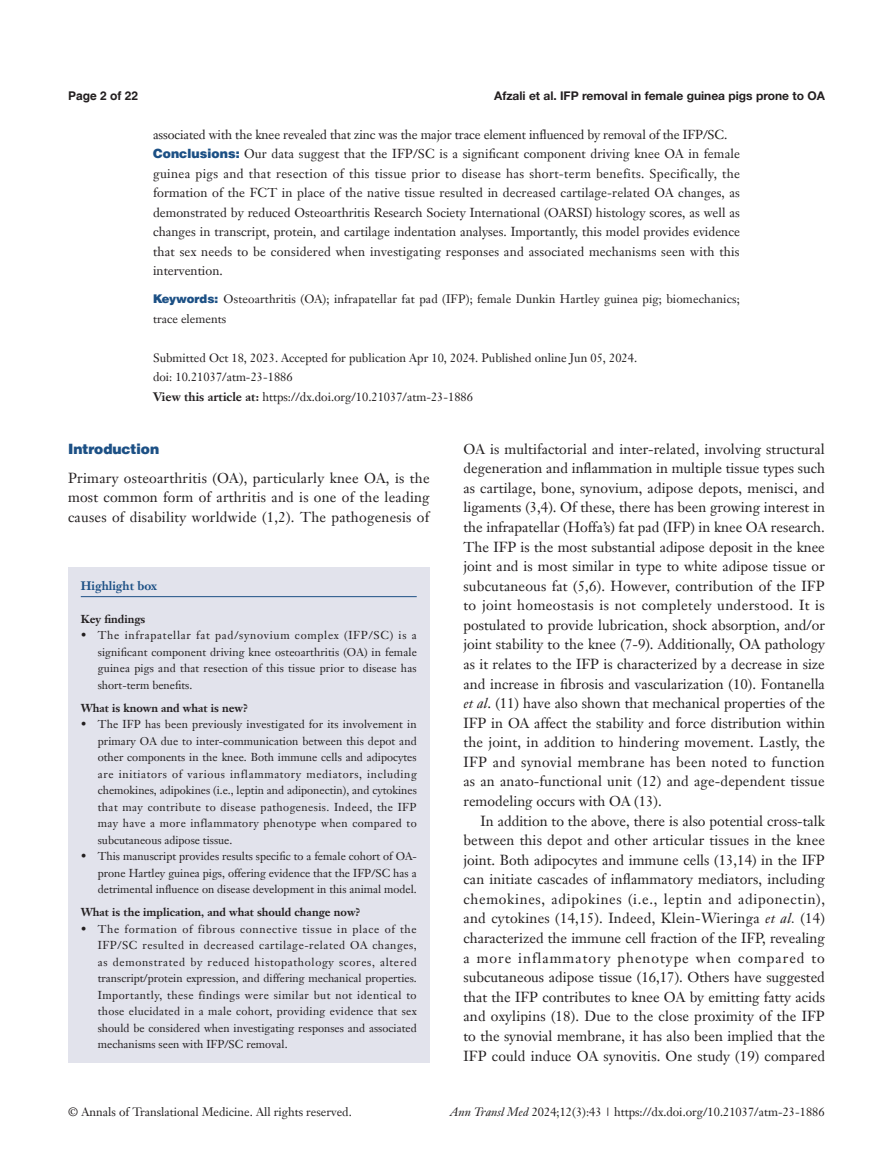
<style>
.page{position:relative;width:893px;height:1170px;background:#fff}
.page>*{position:absolute;margin:0;border:0;box-sizing:border-box;transform-origin:0 0}
.t1{font:14.25px/19.5px "Janson Text LT";letter-spacing:.01em;color:#231f20;text-align:justify}
.t2{font:900 14.25px "Helvetica";color:#1c5085}
.t3{font:12.75px/19.5px "Janson Text LT";letter-spacing:.005em;color:#231f20}
.t4{font:12px/19.5px "Janson Text LT";color:#231f20}
.t5{font:700 12px "Helvetica Neue LT Pro";color:#231f20}
.t6{font:700 12px "Janson Text LT";color:#1c5085}
.t7{font:700 12px "Helvetica";color:#231f20}
.t8{font:11.25px/16.5px "Janson Text LT";color:#231f20;text-align:justify}
.t9{font:700 11.25px "Janson Text LT";color:#231f20}
.s1{font-family:"Helvetica AME";color:#1c5085}
.s2{font-weight:700}
.s3{font-style:italic}
</style>
<div class="page">
<div style="left:68px;top:567px;width:361px;height:495px;background:#e2e3ec"></div>
<hr style="left:81px;top:596px;width:336px;height:1px;background:#1c5085">
<p class="t7" style="left:68px;top:88px;width:72px">Page 2 of 22</p>
<p class="t5" style="left:494px;top:88px;width:332px">Afzali et al. IFP removal in female guinea pigs prone to OA</p>
<p class="t3" style="left:153px;top:124px;width:588px">associated with the knee revealed that zinc was the major trace element influenced by removal of the IFP/SC.<br><span class="s1">Conclusions:</span> Our data suggest that the IFP/SC is a significant component driving knee OA in female guinea pigs and that resection of this tissue prior to disease has short-term benefits. Specifically, the formation of the FCT in place of the native tissue resulted in decreased cartilage-related OA changes, as demonstrated by reduced Osteoarthritis Research Society International (OARSI) histology scores, as well as changes in transcript, protein, and cartilage indentation analyses. Importantly, this model provides evidence that sex needs to be considered when investigating responses and associated mechanisms seen with this intervention.</p>
<p class="t4" style="left:153px;top:289px;width:588px"><span class="s1">Keywords:</span> Osteoarthritis (OA); infrapatellar fat pad (IFP); female Dunkin Hartley guinea pig; biomechanics; trace elements</p>
<p class="t4" style="left:153px;top:347px;width:486px">Submitted Oct 18, 2023. Accepted for publication Apr 10, 2024. Published online Jun 05, 2024. doi: 10.21037/atm-23-1886<br><span class="s2">View this article at:</span> https://dx.doi.org/10.21037/atm-23-1886</p>
<p class="t2" style="left:68px;top:439px;width:93px">Introduction</p>
<p class="t1" style="left:68px;top:468px;width:363px">Primary osteoarthritis (OA), particularly knee OA, is the most common form of arthritis and is one of the leading causes of disability worldwide (1,2). The pathogenesis of</p>
<p class="t6" style="left:81px;top:578px;width:78px">Highlight box</p>
<p class="t9" style="left:81px;top:611px;width:66px">Key findings</p>
<p class="t8" style="left:98px;top:627px;width:321px;text-indent:-17px">• The infrapatellar fat pad/synovium complex (IFP/SC) is a significant component driving knee osteoarthritis (OA) in female guinea pigs and that resection of this tissue prior to disease has short-term benefits.</p>
<p class="t9" style="left:81px;top:700px;width:169px">What is known and what is new?</p>
<p class="t8" style="left:98px;top:715px;width:321px;text-indent:-17px">• The IFP has been previously investigated for its involvement in primary OA due to inter-communication between this depot and other components in the knee. Both immune cells and adipocytes are initiators of various inflammatory mediators, including chemokines, adipokines (i.e., leptin and adiponectin), and cytokines that may contribute to disease pathogenesis. Indeed, the IFP may have a more inflammatory phenotype when compared to subcutaneous adipose tissue.</p>
<p class="t8" style="left:98px;top:847px;width:321px;text-indent:-17px">• This manuscript provides results specific to a female cohort of OA&shy;prone Hartley guinea pigs, offering evidence that the IFP/SC has a detrimental influence on disease development in this animal model.</p>
<p class="t9" style="left:81px;top:904px;width:281px">What is the implication, and what should change now?</p>
<p class="t8" style="left:98px;top:920px;width:320px;text-indent:-17px">• The formation of fibrous connective tissue in place of the IFP/SC resulted in decreased cartilage-related OA changes, as demonstrated by reduced histopathology scores, altered transcript/protein expression, and differing mechanical properties.<br>Importantly, these findings were similar but not identical to those elucidated in a male cohort, providing evidence that sex should be considered when investigating responses and associated mechanisms seen with IFP/SC removal.</p>
<p class="t1" style="left:463px;top:439px;width:363px">OA is multifactorial and inter-related, involving structural degeneration and inflammation in multiple tissue types such as cartilage, bone, synovium, adipose depots, menisci, and ligaments (3,4). Of these, there has been growing interest in the infrapatellar (Hoffa’s) fat pad (IFP) in knee OA research.<br>The IFP is the most substantial adipose deposit in the knee joint and is most similar in type to white adipose tissue or subcutaneous fat (5,6). However, contribution of the IFP to joint homeostasis is not completely understood. It is postulated to provide lubrication, shock absorption, and/or joint stability to the knee (7-9). Additionally, OA pathology as it relates to the IFP is characterized by a decrease in size and increase in fibrosis and vascularization (10). Fontanella <span class="s3">et al</span>. (11) have also shown that mechanical properties of the IFP in OA affect the stability and force distribution within the joint, in addition to hindering movement. Lastly, the IFP and synovial membrane has been noted to function as an anato-functional unit (12) and age-dependent tissue remodeling occurs with OA (13).</p>
<p class="t1" style="left:463px;top:810px;width:363px;text-indent:17px">In addition to the above, there is also potential cross-talk between this depot and other articular tissues in the knee joint. Both adipocytes and immune cells (13,14) in the IFP can initiate cascades of inflammatory mediators, including chemokines, adipokines (i.e., leptin and adiponectin), and cytokines (14,15). Indeed, Klein-Wieringa <span class="s3">et al.</span> (14) characterized the immune cell fraction of the IFP, revealing a more inflammatory phenotype when compared to subcutaneous adipose tissue (16,17). Others have suggested that the IFP contributes to knee OA by emitting fatty acids and oxylipins (18). Due to the close proximity of the IFP to the synovial membrane, it has also been implied that the IFP could induce OA synovitis. One study (19) compared</p>
<p class="t4" style="left:68px;top:1102px;width:285px">© Annals of Translational Medicine. All rights reserved.</p>
<p class="t4" style="left:450px;top:1102px;width:376px"><span class="s3">Ann Transl Med</span> 2024;12(3):43 | https://dx.doi.org/10.21037/atm-23-1886</p>
</div>
